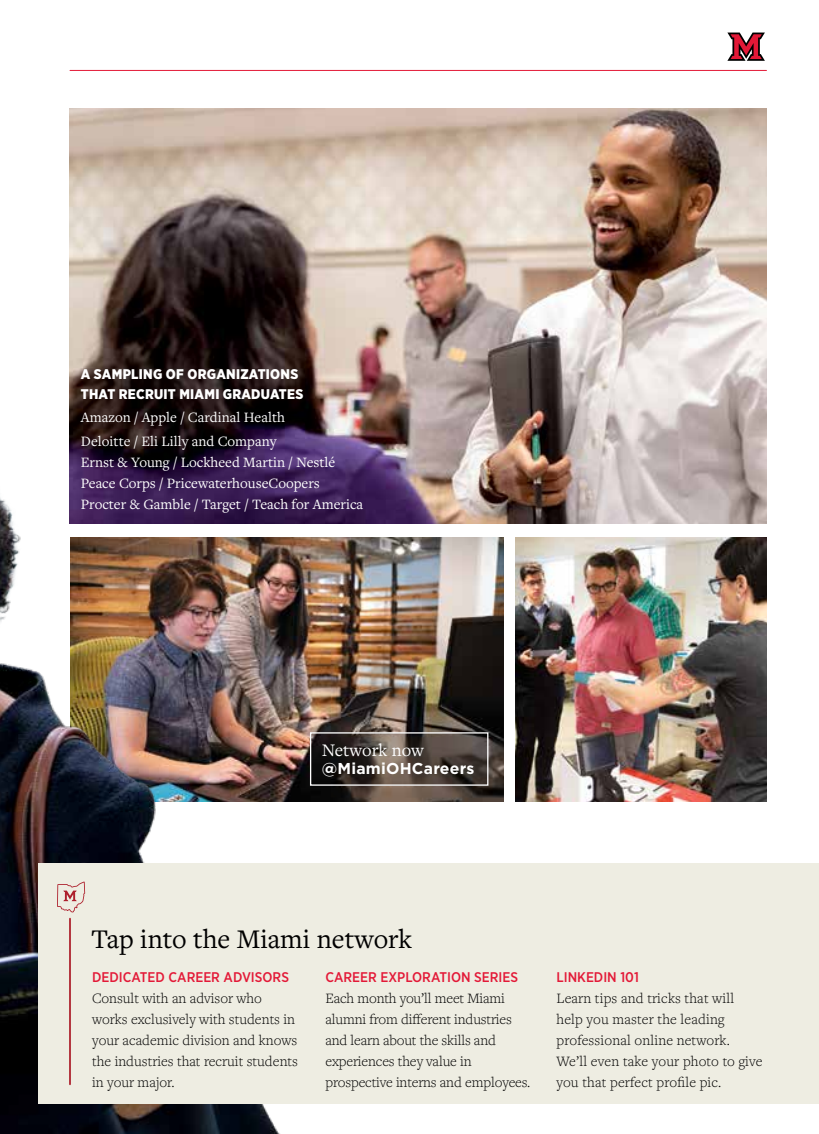
<style>
.page{position:relative;width:819px;height:1134px;background:#fff}
.page>*{position:absolute;margin:0;border:0;box-sizing:border-box;transform-origin:0 0}
.t1{font:28px "Freight Text Pro";color:#000}
.t2{font:18.38px "Freight Text Pro";color:#fff}
.t3{font:700 15.75px "Gotham";letter-spacing:.015em;color:#fff}
.t4{font:300 14.88px/21px "Freight Text Pro";color:#000}
.t5{font:14.88px "Freight Text Pro";color:#fff}
.t6{font:500 14px "Gotham Narrow";color:#e31937}
.t7{font:900 14px/20.1px "Gotham Narrow";letter-spacing:.02em;color:#fff}
.s1{font-weight:900}
</style>
<div class="page">
<img style="left:306px;top:537px;width:197px;height:264px">
<img style="left:516px;top:537px;width:251px;height:264px">
<img style="left:0;top:411px;width:306px;height:723px">
<hr style="left:70px;top:70px;width:696px;height:1px;background:#e31937">
<img style="left:70px;top:108px;width:697px;height:415px">
<div style="left:38px;top:863px;width:781px;height:241px;background:#eeede2"></div>
<svg style="left:727px;top:32px;width:38px;height:29px"></svg>
<hr style="left:69px;top:919px;width:2px;height:165px;background:#ad1f2b">
<svg style="left:312px;top:734px;width:174px;height:50px;background:#413833"></svg>
<div style="left:310px;top:732px;width:178px;height:54px;border:1px solid #fff"></div>
<svg style="left:57px;top:882px;width:28px;height:30px"></svg>
<h4 class="t7" style="left:81px;top:364px;width:224px">A SAMPLING OF ORGANIZATIONS<br>THAT RECRUIT MIAMI GRADUATES</h4>
<p class="t5" style="left:81px;top:408px;width:206px">Amazon <span class="s1">/</span> Apple <span class="s1">/</span> Cardinal Health</p>
<p class="t5" style="left:81px;top:431px;width:197px">Deloitte <span class="s1">/</span> Eli Lilly and Company</p>
<p class="t5" style="left:81px;top:452px;width:256px">Ernst &amp; Young <span class="s1">/</span> Lockheed Martin <span class="s1">/</span> Nestlé</p>
<p class="t5" style="left:81px;top:473px;width:241px">Peace Corps <span class="s1">/</span> PricewaterhouseCoopers</p>
<p class="t5" style="left:81px;top:494px;width:284px">Procter &amp; Gamble <span class="s1">/</span> Target <span class="s1">/</span> Teach for America</p>
<p class="t2" style="left:322px;top:738px;width:104px">Network now</p>
<p class="t3" style="left:322px;top:758px;width:154px">@MiamiOHCareers</p>
<h4 class="t1" style="left:91px;top:920px;width:323px">Tap into the Miami network</h4>
<h5 class="t6" style="left:92px;top:968px;width:198px">DEDICATED CAREER ADVISORS</h5>
<h5 class="t6" style="left:326px;top:968px;width:194px">CAREER EXPLORATION SERIES</h5>
<h5 class="t6" style="left:556px;top:968px;width:84px">LINKEDIN 101</h5>
<p class="t4" style="left:556px;top:987px;width:208px">Learn tips and tricks that will help you master the leading professional online network.<br>We’ll even take your photo to give you that perfect profile pic.</p>
<p class="t4" style="left:92px;top:987px;width:207px">Consult with an advisor who works exclusively with students in your academic division and knows the industries that recruit students in your major.</p>
<p class="t4" style="left:326px;top:987px;width:206px">Each month you’ll meet Miami alumni from different industries and learn about the skills and experiences they value in prospective interns and employees.</p>
</div>
